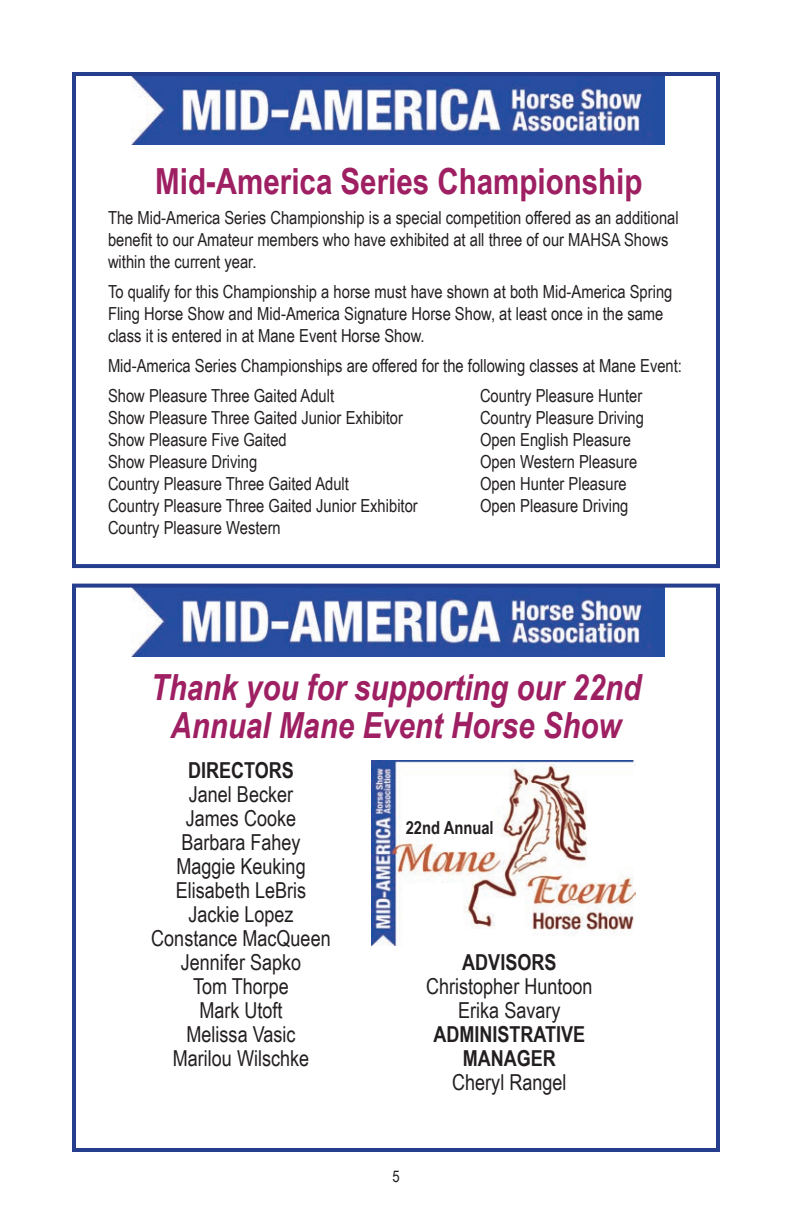
<style>
.page{position:relative;width:792px;height:1224px;background:#fff}
.page>*{position:absolute;margin:0;border:0;box-sizing:border-box;transform-origin:0 0}
.t1{font:italic 700 36px/38px "Arial Narrow";color:#9e1f62;text-align:center}
.t2{font:700 36px "Arial Narrow";color:#9e1f62}
.t3{font:22px/24px "Arial Narrow";color:#231f20;text-align:center}
.t4{font:700 22px/24px "Arial Narrow";color:#231f20;text-align:center}
.t5{font:18px/22px "Arial Narrow";color:#231f20}
.t6{font:700 18px "Arial Narrow";color:#231f20}
.t7{font:16px "Arial Narrow";color:#231f20}
</style>
<div class="page">
<img style="left:131px;top:77px;width:534px;height:68px">
<div style="left:72px;top:72px;width:648px;height:496px;border:4px solid #253f8e"></div>
<img style="left:131px;top:589px;width:534px;height:68px">
<div style="left:72px;top:584px;width:648px;height:568px;border:4px solid #253f8e"></div>
<img style="left:372px;top:760px;width:264px;height:186px">
<h1 class="t2" style="left:155px;top:154px;width:489px">Mid-America Series Championship</h1>
<p class="t5" style="left:108px;top:206px;width:572px">The Mid-America Series Championship is a special competition offered as an additional benefit to our Amateur members who have exhibited at all three of our MAHSA Shows within the current year.</p>
<p class="t5" style="left:108px;top:280px;width:566px">To qualify for this Championship a horse must have shown at both Mid-America Spring<br>Fling Horse Show and Mid-America Signature Horse Show, at least once in the same class it is entered in at Mane Event Horse Show.</p>
<p class="t5" style="left:108px;top:350px;width:576px;line-height:30px">Mid-America Series Championships are offered for the following classes at Mane Event:<br>Show Pleasure Three Gaited Adult</p>
<p class="t5" style="left:108px;top:406px;width:311px">Show Pleasure Three Gaited Junior Exhibitor Show Pleasure Five Gaited<br>Show Pleasure Driving<br>Country Pleasure Three Gaited Adult<br>Country Pleasure Three Gaited Junior Exhibitor Country Pleasure Western</p>
<p class="t5" style="left:480px;top:384px;width:166px">Country Pleasure Hunter<br>Country Pleasure Driving<br>Open English Pleasure<br>Open Western Pleasure<br>Open Hunter Pleasure<br>Open Pleasure Driving</p>
<h1 class="t1" style="left:151px;top:667px;width:492px">Thank you for supporting our 22nd<br>Annual Mane Event Horse Show</h1>
<p class="t4" style="left:188px;top:757px;width:107px">DIRECTORS</p>
<p class="t3" style="left:151px;top:781px;width:181px">Janel Becker<br>James Cooke<br>Barbara Fahey<br>Maggie Keuking<br>Elisabeth LeBris<br>Jackie Lopez<br>Constance MacQueen<br>Jennifer Sapko<br>Tom Thorpe<br>Mark Utoft<br>Melissa Vasic<br>Marilou Wilschke</p>
<p class="t6" style="left:406px;top:814px;width:90px">22nd Annual</p>
<p class="t4" style="left:462px;top:949px;width:96px">ADVISORS</p>
<p class="t3" style="left:426px;top:974px;width:168px">Christopher Huntoon<br>Erika Savary</p>
<p class="t4" style="left:433px;top:1021px;width:153px">ADMINISTRATIVE<br>MANAGER</p>
<p class="t3" style="left:452px;top:1070px;width:116px">Cheryl Rangel</p>
<p class="t7" style="left:392px;top:1164px;width:9px">5</p>
</div>
